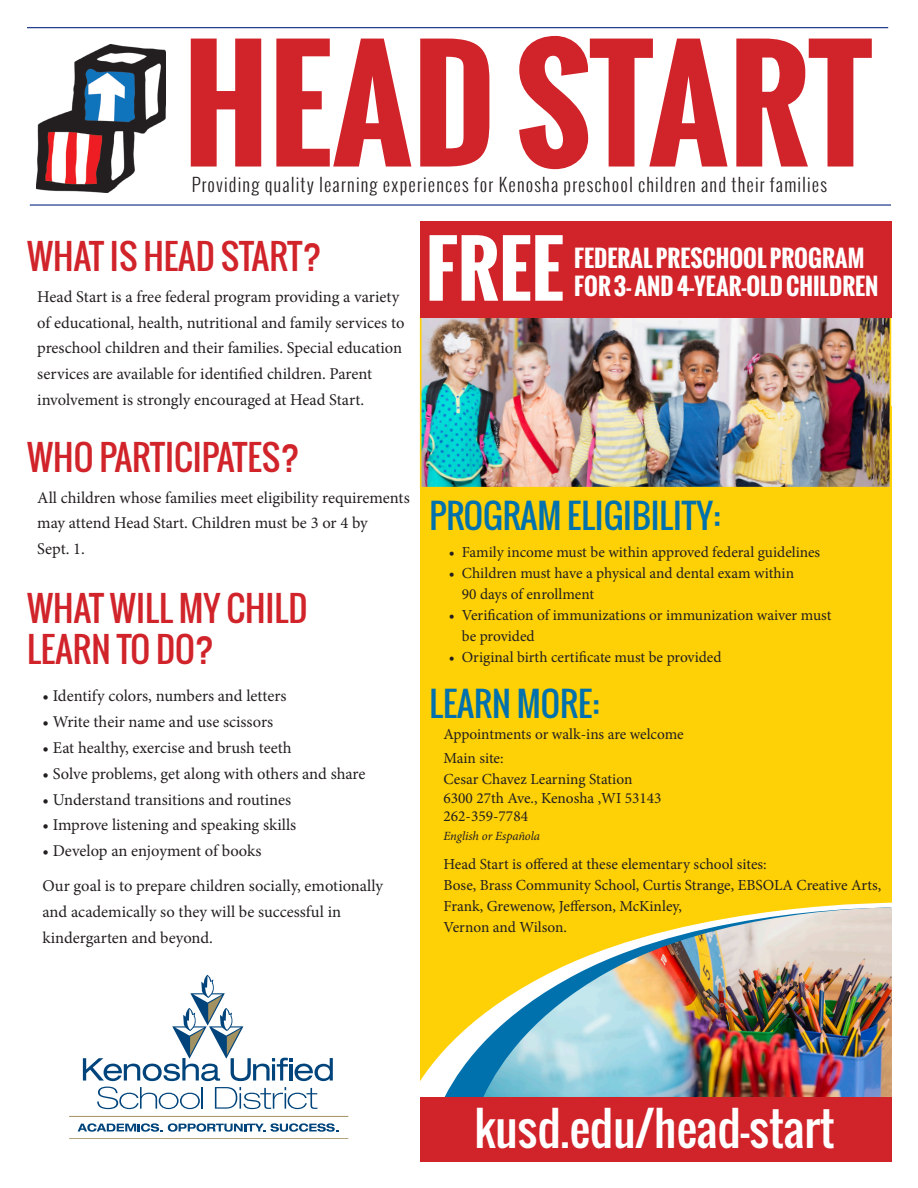
<style>
.page{position:relative;width:918px;height:1188px;background:#fff}
.page>*{position:absolute;margin:0;border:0;box-sizing:border-box;transform-origin:0 0}
.t1{font:700 145.65px "Oswald";color:#d1232a}
.t2{font:700 74.55px "Oswald";color:#fff}
.t3{font:46.05px "Oswald";color:#fff}
.t4{font:34.35px/41.2px "Oswald";color:#d1232a}
.t5{font:33.45px "Oswald";color:#0071ad}
.t6{font:700 23.1px/27.8px "Oswald";color:#fff}
.t7{font:300 18.15px "Oswald";letter-spacing:.06em;color:#231f20}
.t8{font:16.5px/25.8px "Minion Pro";color:#231f20}
.t9{font:15.3px/21px "Minion Pro";color:#231f20}
.t10{font:italic 12.6px "Minion Pro";letter-spacing:-.01em;color:#231f20}
</style>
<div class="page">
<img style="left:36px;top:44px;width:129px;height:148px">
<hr style="left:30px;top:204px;width:861px;height:2px;background:#253f8e">
<hr style="left:27px;top:27px;width:861px;height:1px;background:#253f8e">
<svg style="left:83px;top:975px;width:250px;height:106px"></svg>
<svg style="left:97px;top:1087px;width:106px;height:22px"></svg>
<svg style="left:215px;top:1087px;width:102px;height:22px"></svg>
<svg style="left:78px;top:1123px;width:84px;height:9px"></svg>
<svg style="left:168px;top:1123px;width:170px;height:9px"></svg>
<hr style="left:69px;top:1116px;width:279px;height:1px;background:#a29161">
<hr style="left:69px;top:1138px;width:279px;height:1px;background:#a29161">
<div style="left:420px;top:406px;width:471px;height:756px;background:#fed006"></div>
<svg style="left:425px;top:907px;width:466px;height:190px"></svg>
<img style="left:466px;top:908px;width:426px;height:253px">
<img style="left:423px;top:319px;width:465px;height:166px">
<div style="left:420px;top:316px;width:471px;height:172px;border:2px solid #fed006"></div>
<div style="left:420px;top:222px;width:471px;height:96px;background:#d1232a"></div>
<div style="left:420px;top:1097px;width:471px;height:65px;background:#d1232a"></div>
<p class="t1" style="left:183px;top:-4px;width:691px">HEAD START</p>
<p class="t7" style="left:192px;top:172px;width:637px">Providing quality learning experiences for Kenosha preschool children and their families</p>
<p class="t4" style="left:27px;top:236px;width:296px">WHAT IS HEAD START?</p>
<p class="t8" style="left:37px;top:284px;width:369px">Head Start is a free federal program providing a variety of educational, health, nutritional and family services to preschool children and their families. Special education services are available for identified children. Parent involvement is strongly encouraged at Head Start.</p>
<p class="t4" style="left:27px;top:436px;width:274px">WHO PARTICIPATES?</p>
<p class="t8" style="left:37px;top:485px;width:374px">All children whose families meet eligibility requirements may attend Head Start. Children must be 3 or 4 by<br>Sept. 1.</p>
<p class="t4" style="left:27px;top:587px;width:282px">WHAT WILL MY CHILD<br>LEARN TO DO?</p>
<p class="t8" style="left:43px;top:683px;width:245px">• Identify colors, numbers and letters</p>
<p class="t8" style="left:43px;top:709px;width:232px">• Write their name and use scissors</p>
<p class="t8" style="left:43px;top:735px;width:251px">• Eat healthy, exercise and brush teeth</p>
<p class="t8" style="left:43px;top:761px;width:324px">• Solve problems, get along with others and share</p>
<p class="t8" style="left:43px;top:786px;width:250px">• Understand transitions and routines</p>
<p class="t8" style="left:43px;top:812px;width:255px">• Improve listening and speaking skills</p>
<p class="t8" style="left:43px;top:838px;width:220px">• Develop an enjoyment of books</p>
<p class="t8" style="left:43px;top:873px;width:342px">Our goal is to prepare children socially, emotionally and academically so they will be successful in kindergarten and beyond.</p>
<p class="t2" style="left:426px;top:213px;width:140px">FREE</p>
<p class="t6" style="left:574px;top:244px;width:306px">FEDERAL PRESCHOOL PROGRAM<br>FOR 3- AND 4-YEAR-OLD CHILDREN</p>
<p class="t5" style="left:430px;top:490px;width:292px">PROGRAM ELIGIBILITY:</p>
<p class="t9" style="left:449px;top:542px;width:373px">• Family income must be within approved federal guidelines</p>
<p class="t9" style="left:462px;top:563px;width:334px;text-indent:-13px">• Children must have a physical and dental exam within<br>90 days of enrollment</p>
<p class="t9" style="left:462px;top:605px;width:371px;text-indent:-13px">• Verification of immunizations or immunization waiver must be provided</p>
<p class="t9" style="left:449px;top:647px;width:274px">• Original birth certificate must be provided</p>
<p class="t5" style="left:430px;top:678px;width:171px">LEARN MORE:</p>
<p class="t9" style="left:444px;top:724px;width:242px">Appointments or walk-ins are welcome</p>
<p class="t9" style="left:444px;top:748px;width:62px">Main site:</p>
<p class="t9" style="left:444px;top:769px;width:190px">Cesar Chavez Learning Station</p>
<p class="t9" style="left:444px;top:788px;width:220px">6300 27th Ave., Kenosha ,WI 53143</p>
<p class="t9" style="left:444px;top:806px;width:86px">262-359-7784</p>
<p class="t10" style="left:444px;top:827px;width:98px">English or Española</p>
<p class="t9" style="left:444px;top:854px;width:439px">Head Start is offered at these elementary school sites:<br>Bose, Brass Community School, Curtis Strange, EBSOLA Creative Arts,<br>Frank, Grewenow, Jefferson, McKinley,</p>
<p class="t9" style="left:444px;top:917px;width:125px">Vernon and Wilson.</p>
<p class="t3" style="left:474px;top:1094px;width:362px">kusd.edu/head-start</p>
</div>
